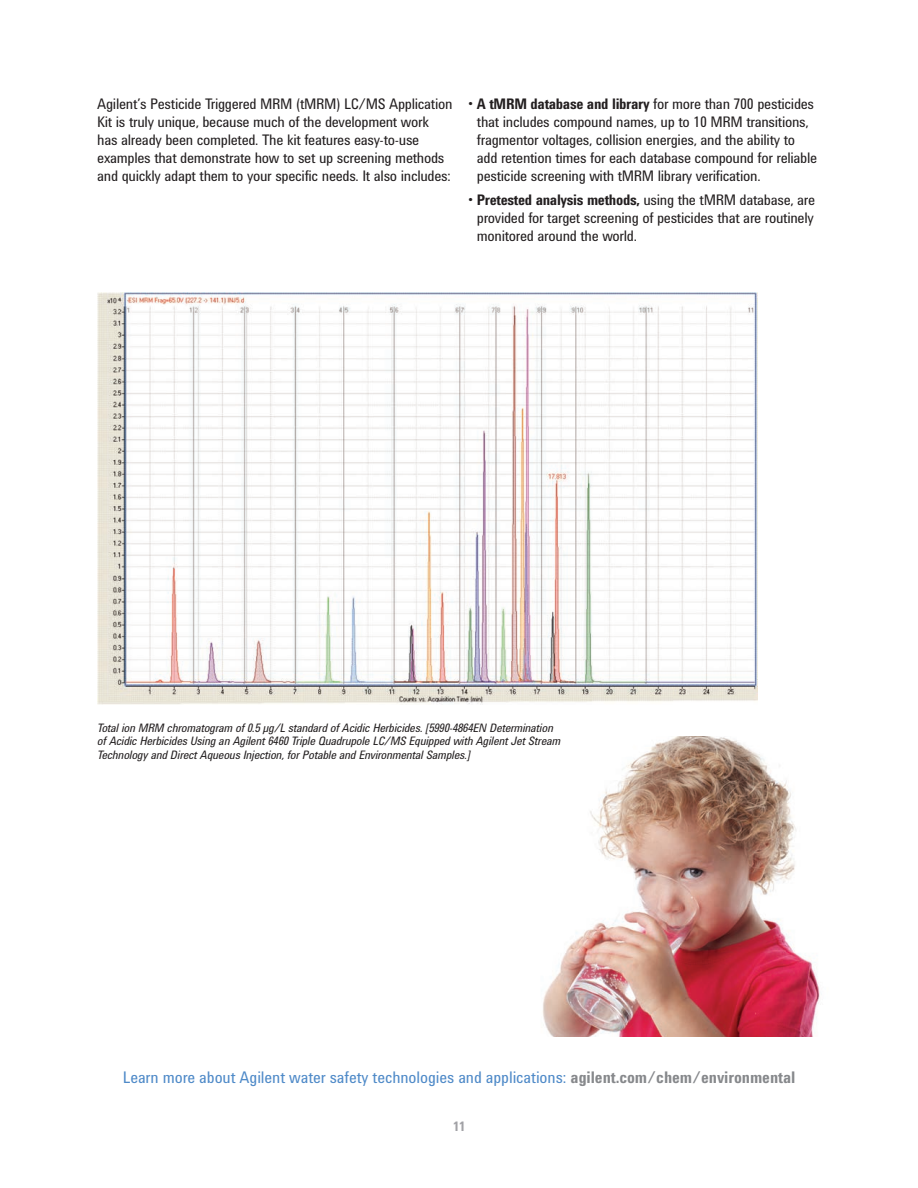
<style>
.page{position:relative;width:918px;height:1188px;background:#fff}
.page>*{position:absolute;margin:0;border:0;box-sizing:border-box;transform-origin:0 0}
.t1{font:16.5px "Agilent Condensed CFF";letter-spacing:-.005em;color:#4f8ac8}
.t2{font:15px/18px "Agilent Condensed CFF";letter-spacing:-.02em;color:#231f20}
.t3{font:700 13.5px "Agilent Condensed CFF";color:#a1a1a5}
.t4{font:italic 12px/13.5px "Agilent Condensed CFF";letter-spacing:-.02em;color:#231f20}
.s1{font-weight:700}
.s2{font-weight:700;color:#87898c}
</style>
<div class="page">
<img style="left:542px;top:736px;width:278px;height:300px">
<img style="left:98px;top:293px;width:659px;height:412px">
<p class="t2" style="left:97px;top:96px;width:357px">Agilent’s Pesticide Triggered MRM (tMRM) LC/MS Application Kit is truly unique, because much of the development work has already been completed. The kit features easy-to-use examples that demonstrate how to set up screening methods and quickly adapt them to your specific needs. It also includes:</p>
<p class="t2" style="left:477px;top:96px;width:342px;text-indent:-9px"><span class="s1">• A tMRM database and library</span> for more than 700 pesticides that includes compound names, up to 10 MRM transitions, fragmentor voltages, collision energies, and the ability to add retention times for each database compound for reliable pesticide screening with tMRM library verification.</p>
<p class="t2" style="left:477px;top:192px;width:340px;text-align:justify;text-indent:-9px"><span class="s1">• Pretested analysis methods,</span> using the tMRM database, are provided for target screening of pesticides that are routinely monitored around the world.</p>
<p class="t4" style="left:98px;top:722px;width:465px">Total ion MRM chromatogram of 0.5 μg/L standard of Acidic Herbicides. [5990-4864EN Determination of Acidic Herbicides Using an Agilent 6460 Triple Quadrupole LC/MS Equipped with Agilent Jet Stream<br>Technology and Direct Aqueous Injection, for Potable and Environmental Samples.]</p>
<p class="t1" style="left:123px;top:1071px;width:674px">Learn more about Agilent water safety technologies and applications: <span class="s2">agilent.com/chem/environmental</span></p>
<p class="t3" style="left:453px;top:1121px;width:14px">11</p>
</div>
